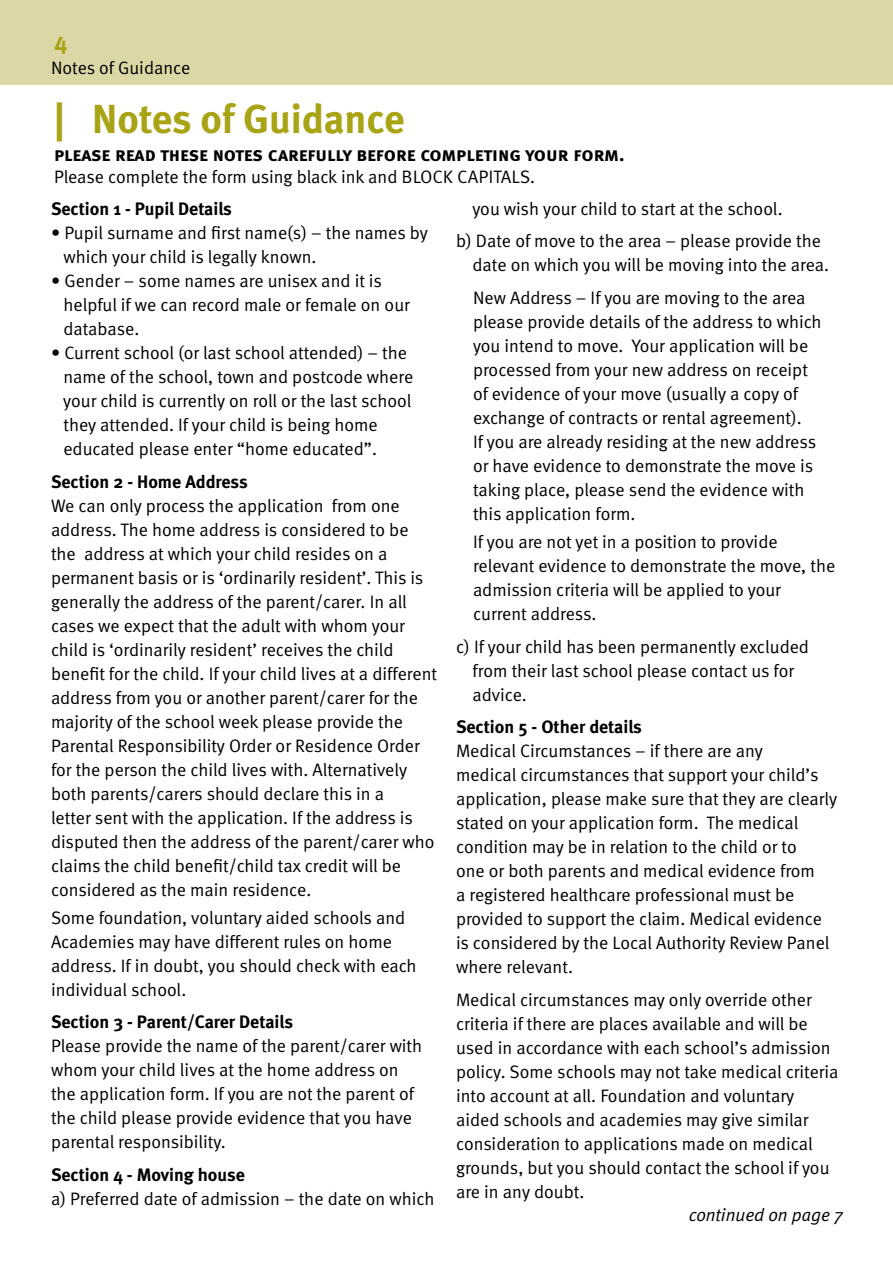
<style>
.page{position:relative;width:893px;height:1263px;background:#fff}
.page>*{position:absolute;margin:0;border:0;box-sizing:border-box;transform-origin:0 0}
.t1{font:700 40.5px "Meta";color:#a9a415}
.t2{font:24px "Meta Bold LF";color:#a9a415}
.t3{font:19.5px "Meta Bold Caps";color:#000}
.t4{font:18px/24px "Meta Normal";color:#000}
.t5{font:700 18px "Meta";color:#000}
.t6{font:italic 18px "Meta Normal";color:#000}
.s1{font-family:"Meta Normal Caps"}
</style>
<div class="page">
<div style="left:0;top:0;width:893px;height:84px;background:#dcd8a6"></div>
<h2 class="t2" style="left:54px;top:31px;width:15px">4</h2>
<p class="t4" style="left:51px;top:55px;width:141px">Notes of Guidance</p>
<h1 class="t1" style="left:54px;top:95px;width:352px">| Notes of Guidance</h1>
<p class="t3" style="left:54px;top:143px;width:572px">please read these notes carefully before completing your form.</p>
<p class="t4" style="left:54px;top:165px;width:482px">Please complete the form using black ink and <span class="s1">BLOCK CAPITALS.</span></p>
<p class="t5" style="left:51px;top:198px;width:182px">Section 1 - Pupil Details</p>
<p class="t4" style="left:63px;top:221px;width:366px;text-indent:-12px">• Pupil surname and first name(s) – the names by which your child is legally known.</p>
<p class="t4" style="left:63px;top:269px;width:348px;text-indent:-12px">• Gender – some names are unisex and it is helpful if we can record male or female on our database.</p>
<p class="t4" style="left:63px;top:341px;width:351px;text-indent:-12px">• Current school (or last school attended) – the name of the school, town and postcode where your child is currently on roll or the last school they attended. If your child is being home educated please enter “home educated”.</p>
<p class="t5" style="left:51px;top:471px;width:198px">Section 2 - Home Address</p>
<p class="t4" style="left:51px;top:493px;width:388px">We can only process the application from one address. The home address is considered to be the address at which your child resides on a permanent basis or is ‘ordinarily resident’. This is generally the address of the parent/carer. In all cases we expect that the adult with whom your child is ‘ordinarily resident’ receives the child benefit for the child. If your child lives at a different address from you or another parent/carer for the majority of the school week please provide the Parental Responsibility Order or Residence Order for the person the child lives with. Alternatively both parents/carers should declare this in a<br>letter sent with the application. If the address is disputed then the address of the parent/carer who claims the child benefit/child tax credit will be considered as the main residence.</p>
<p class="t4" style="left:51px;top:905px;width:367px">Some foundation, voluntary aided schools and Academies may have different rules on home address. If in doubt, you should check with each individual school.</p>
<p class="t5" style="left:51px;top:1011px;width:244px">Section 3 - Parent/Carer Details</p>
<p class="t4" style="left:51px;top:1034px;width:373px">Please provide the name of the parent/carer with whom your child lives at the home address on the application form. If you are not the parent of the child please provide evidence that you have parental responsibility.</p>
<p class="t5" style="left:51px;top:1164px;width:195px">Section 4 - Moving house</p>
<p class="t4" style="left:51px;top:1186px;width:385px">a) Preferred date of admission – the date on which</p>
<p class="t4" style="left:456px;top:192px;width:366px;line-height:32.5px;text-indent:16px">you wish your child to start at the school.<br>b) Date of move to the area – please provide the</p>
<p class="t4" style="left:473px;top:249px;width:358px;line-height:32.5px">date on which you will be moving into the area.<br>New Address – If you are moving to the area</p>
<p class="t4" style="left:473px;top:309px;width:350px">please provide details of the address to which you intend to move. Your application will be processed from your new address on receipt of evidence of your move (usually a copy of exchange of contracts or rental agreement).<br>If you are already residing at the new address or have evidence to demonstrate the move is taking place, please send the evidence with this application form.</p>
<p class="t4" style="left:473px;top:530px;width:364px">If you are not yet in a position to provide relevant evidence to demonstrate the move, the admission criteria will be applied to your current address.</p>
<p class="t4" style="left:473px;top:634px;width:338px;text-indent:-17px">c) If your child has been permanently excluded from their last school please contact us for advice.</p>
<p class="t5" style="left:456px;top:716px;width:187px">Section 5 - Other details</p>
<p class="t4" style="left:456px;top:739px;width:383px">Medical Circumstances – if there are any<br>medical circumstances that support your child’s application, please make sure that they are clearly stated on your application form. The medical condition may be in relation to the child or to<br>one or both parents and medical evidence from<br>a registered healthcare professional must be provided to support the claim. Medical evidence is considered by the Local Authority Review Panel where relevant.</p>
<p class="t4" style="left:456px;top:987px;width:384px">Medical circumstances may only override other criteria if there are places available and will be used in accordance with each school’s admission policy. Some schools may not take medical criteria into account at all. Foundation and voluntary aided schools and academies may give similar consideration to applications made on medical grounds, but you should contact the school if you are in any doubt.</p>
<p class="t6" style="left:689px;top:1204px;width:156px">continued on page 7</p>
</div>
